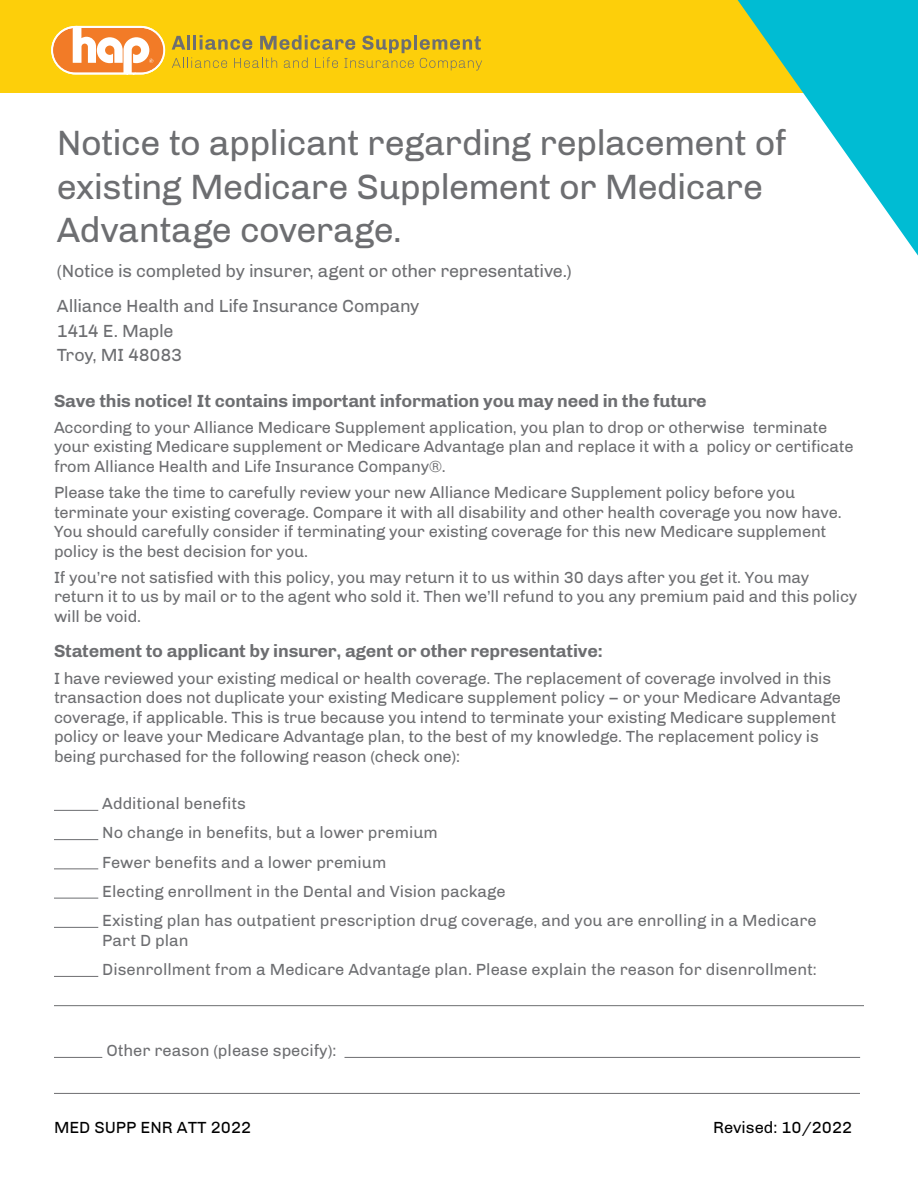
<style>
.page{position:relative;width:918px;height:1188px;background:#fff}
.page>*{position:absolute;margin:0;border:0;box-sizing:border-box;transform-origin:0 0}
.t1{font:36px/43.5px "Chivo";letter-spacing:-.02em;color:#6d6e71}
.t2{font:700 18px "Chivo";letter-spacing:-.01em;color:#6d6e71}
.t3{font:18px/35.1px "Chivo";letter-spacing:-.015em;color:#6d6e71}
.t4{font:16.5px/19.6px "Chivo";letter-spacing:-.01em;color:#6d6e71}
.t5{font:16.5px "Chivo";color:#000}
</style>
<div class="page">
<hr style="left:54px;top:810px;width:44px;height:1px;background:#6d6e71">
<hr style="left:54px;top:839px;width:44px;height:1px;background:#6d6e71">
<hr style="left:54px;top:868px;width:44px;height:1px;background:#6d6e71">
<hr style="left:54px;top:898px;width:44px;height:1px;background:#6d6e71">
<hr style="left:54px;top:927px;width:44px;height:1px;background:#6d6e71">
<hr style="left:54px;top:976px;width:44px;height:1px;background:#6d6e71">
<hr style="left:54px;top:1005px;width:810px;height:1px;background:#6d6e71">
<hr style="left:54px;top:1057px;width:48px;height:1px;background:#6d6e71">
<hr style="left:345px;top:1057px;width:515px;height:1px;background:#6d6e71">
<hr style="left:54px;top:1093px;width:806px;height:1px;background:#6d6e71">
<div style="left:0;top:0;width:918px;height:93px;background:#fdcf0a"></div>
<svg style="left:738px;top:0;width:180px;height:256px"></svg>
<hr style="left:414px;top:35px;width:3px;height:15px;background:#6d6e71">
<svg style="left:420px;top:36px;width:61px;height:14px"></svg>
<svg style="left:51px;top:26px;width:363px;height:49px"></svg>
<svg style="left:420px;top:58px;width:62px;height:13px"></svg>
<h1 class="t1" style="left:57px;top:121px;width:731px">Notice to applicant regarding replacement of existing Medicare Supplement or Medicare<br>Advantage coverage.</h1>
<p class="t3" style="left:57px;top:254px;width:516px">(Notice is completed by insurer, agent or other representative.)<br>Alliance Health and Life Insurance Company</p>
<p class="t3" style="left:57px;top:318px;width:127px;line-height:24.6px">1414 E. Maple<br>Troy, MI 48083</p>
<p class="t2" style="left:54px;top:390px;width:654px">Save this notice! It contains important information you may need in the future</p>
<p class="t4" style="left:54px;top:418px;width:801px">According to your Alliance Medicare Supplement application, you plan to drop or otherwise terminate your existing Medicare supplement or Medicare Advantage plan and replace it with a policy or certificate from Alliance Health and Life Insurance Company®.</p>
<p class="t4" style="left:54px;top:483px;width:789px">Please take the time to carefully review your new Alliance Medicare Supplement policy before you terminate your existing coverage. Compare it with all disability and other health coverage you now have.<br>You should carefully consider if terminating your existing coverage for this new Medicare supplement policy is the best decision for you.</p>
<p class="t4" style="left:54px;top:568px;width:805px">If you’re not satisfied with this policy, you may return it to us within 30 days after you get it. You may return it to us by mail or to the agent who sold it. Then we’ll refund to you any premium paid and this policy will be void.</p>
<p class="t2" style="left:54px;top:641px;width:550px">Statement to applicant by insurer, agent or other representative:</p>
<p class="t4" style="left:54px;top:668px;width:789px">I have reviewed your existing medical or health coverage. The replacement of coverage involved in this transaction does not duplicate your existing Medicare supplement policy – or your Medicare Advantage coverage, if applicable. This is true because you intend to terminate your existing Medicare supplement policy or leave your Medicare Advantage plan, to the best of my knowledge. The replacement policy is being purchased for the following reason (check one):</p>
<p class="t4" style="left:102px;top:789px;width:716px;line-height:29.2px">Additional benefits<br>No change in benefits, but a lower premium<br>Fewer benefits and a lower premium<br>Electing enrollment in the Dental and Vision package<br>Existing plan has outpatient prescription drug coverage, and you are enrolling in a Medicare</p>
<p class="t4" style="left:102px;top:926px;width:716px;line-height:29.2px">Part D plan<br>Disenrollment from a Medicare Advantage plan. Please explain the reason for disenrollment:</p>
<p class="t4" style="left:106px;top:1041px;width:232px">Other reason (please specify):</p>
<p class="t5" style="left:54px;top:1118px;width:199px">MED SUPP ENR ATT 2022</p>
<p class="t5" style="left:713px;top:1118px;width:141px">Revised: 10/2022</p>
</div>
